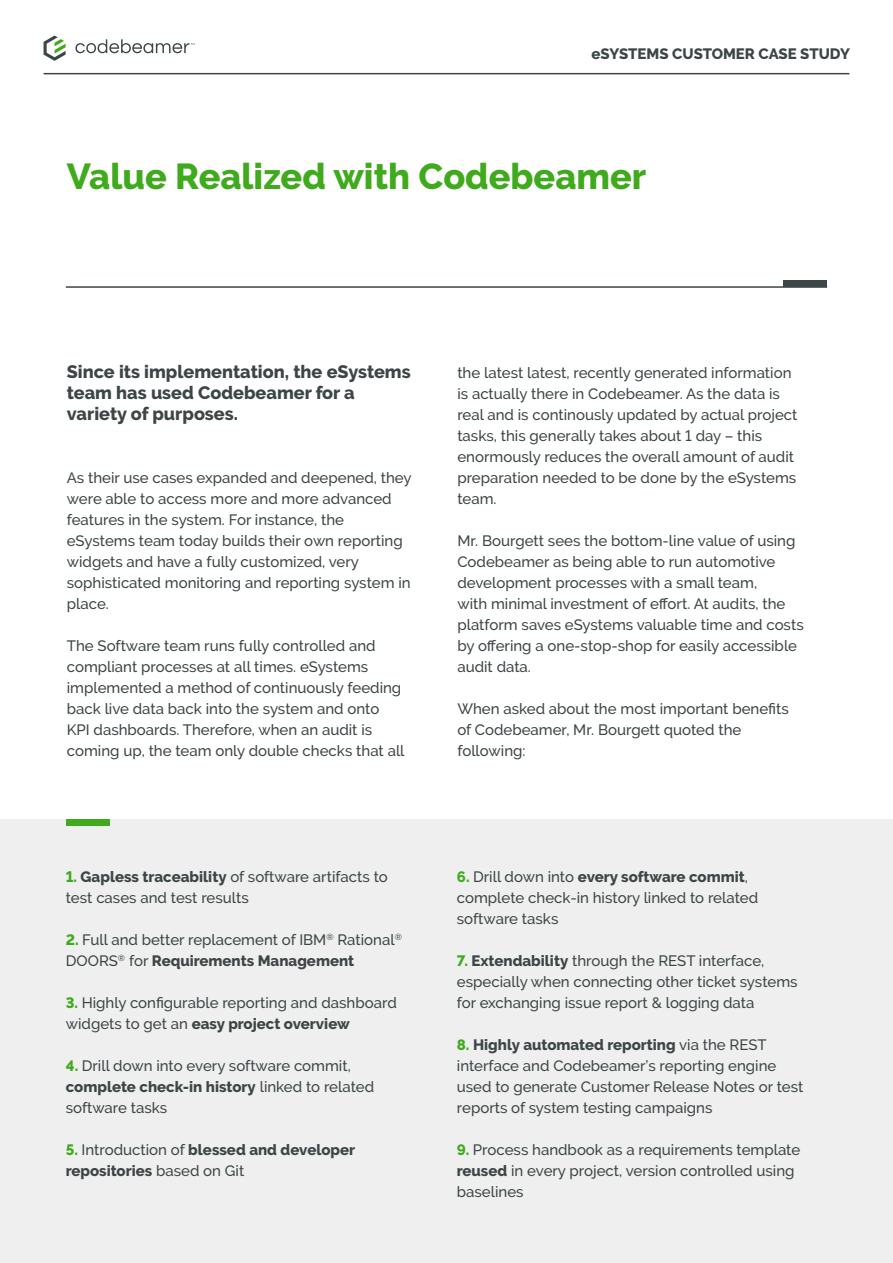
<style>
.page{position:relative;width:893px;height:1263px;background:#fff}
.page>*{position:absolute;margin:0;border:0;box-sizing:border-box;transform-origin:0 0}
.t1{font:800 36px "PTC Raleway";color:#40aa1d}
.t2{font:800 18px/21px "PTC Raleway";color:#3d4647}
.t3{font:500 15px/21px "PTC Raleway";color:#3d4647}
.t4{font:800 15px/21px "PTC Raleway";color:#3d4647}
.s1{font-weight:800;color:#40aa1d}
.s2{font-weight:800}
.s3{color:#40aa1d}
.s4{font-weight:500}
</style>
<div class="page">
<hr style="left:44px;top:73px;width:805px;height:1px;background:#3d4647">
<hr style="left:66px;top:286px;width:761px;height:2px;background:#3d4647">
<svg style="left:75px;top:39px;width:119px;height:14px"></svg>
<svg style="left:44px;top:36px;width:22px;height:25px"></svg>
<div style="left:784px;top:281px;width:43px;height:6px;background:#3d4647"></div>
<div style="left:0;top:819px;width:893px;height:444px;background:#efefef"></div>
<div style="left:66px;top:819px;width:43px;height:6px;background:#40aa1d"></div>
<p class="t4" style="left:591px;top:44px;width:260px">eSYSTEMS CUSTOMER CASE STUDY</p>
<h1 class="t1" style="left:67px;top:156px;width:581px">Value Realized with Codebeamer</h1>
<p class="t2" style="left:67px;top:361px;width:345px">Since its implementation, the eSystems team has used Codebeamer for a variety of purposes.</p>
<p class="t3" style="left:67px;top:467px;width:346px">As their use cases expanded and deepened, they were able to access more and more advanced features in the system. For instance, the eSystems team today builds their own reporting widgets and have a fully customized, very sophisticated monitoring and reporting system in place.</p>
<p class="t3" style="left:67px;top:635px;width:339px">The Software team runs fully controlled and compliant processes at all times. eSystems implemented a method of continuously feeding back live data back into the system and onto KPI dashboards. Therefore, when an audit is coming up, the team only double checks that all</p>
<p class="t3" style="left:66px;top:866px;width:324px"><span class="s1">1.</span> <span class="s2">Gapless traceability</span> of software artifacts to test cases and test results</p>
<p class="t3" style="left:66px;top:929px;width:338px"><span class="s1">2.</span> Full and better replacement of IBM<sup>®</sup> Rational<sup>®<br></sup>DOORS<sup>®</sup> for <span class="s2">Requirements Management</span></p>
<p class="t3" style="left:66px;top:992px;width:332px"><span class="s1">3.</span> Highly configurable reporting and dashboard widgets to get an <span class="s2">easy project overview</span></p>
<p class="t3" style="left:66px;top:1055px;width:310px"><span class="s1">4.</span> Drill down into every software commit, <span class="s2">complete check-in history</span> linked to related software tasks</p>
<p class="t4" style="left:66px;top:1139px;width:291px"><span class="s3">5.</span> <span class="s4">Introduction of</span> blessed and developer repositories <span class="s4">based on Git</span></p>
<p class="t3" style="left:457px;top:362px;width:342px">the latest latest, recently generated information is actually there in Codebeamer. As the data is real and is continously updated by actual project tasks, this generally takes about 1 day – this enormously reduces the overall amount of audit preparation needed to be done by the eSystems team.</p>
<p class="t3" style="left:457px;top:530px;width:348px">Mr. Bourgett sees the bottom-line value of using Codebeamer as being able to run automotive development processes with a small team,<br>with minimal investment of effort. At audits, the platform saves eSystems valuable time and costs by offering a one-stop-shop for easily accessible audit data.</p>
<p class="t3" style="left:457px;top:698px;width:333px">When asked about the most important benefits of Codebeamer, Mr. Bourgett quoted the following:</p>
<p class="t3" style="left:457px;top:866px;width:303px"><span class="s1">6.</span> Drill down into <span class="s2">every software commit</span>, complete check-in history linked to related software tasks</p>
<p class="t3" style="left:457px;top:950px;width:342px"><span class="s1">7.</span> <span class="s2">Extendability</span> through the REST interface, especially when connecting other ticket systems for exchanging issue report &amp; logging data</p>
<p class="t3" style="left:457px;top:1034px;width:348px"><span class="s1">8.</span> <span class="s2">Highly automated reporting</span> via the REST interface and Codebeamer’s reporting engine used to generate Customer Release Notes or test reports of system testing campaigns</p>
<p class="t3" style="left:457px;top:1139px;width:345px"><span class="s1">9.</span> Process handbook as a requirements template <span class="s2">reused</span> in every project, version controlled using baselines</p>
</div>
